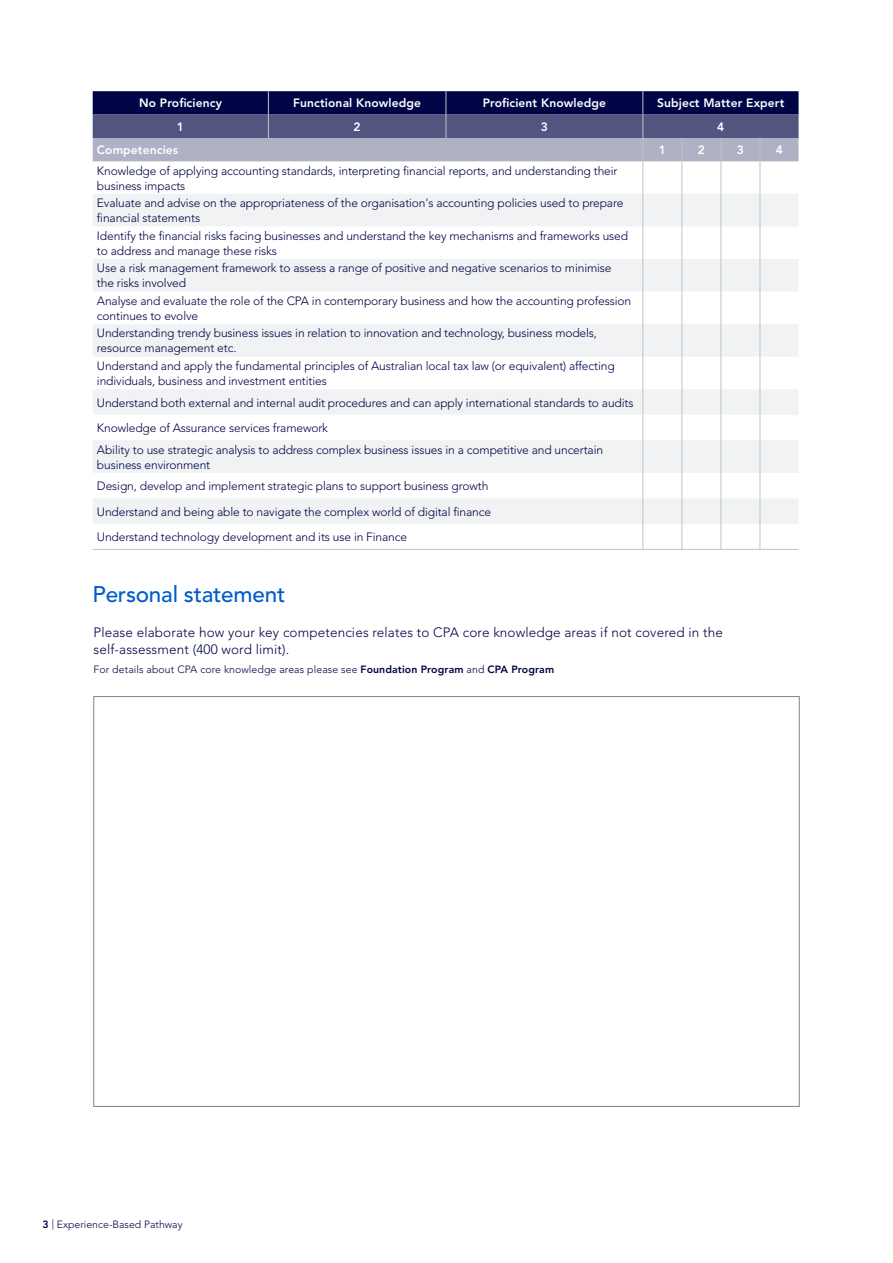
<style>
.page{position:relative;width:893px;height:1263px;background:#fff}
.page>*{position:absolute;margin:0;border:0;box-sizing:border-box;transform-origin:0 0}
.t1{font:500 22.5px "Avenir LT Std";letter-spacing:-.01em;color:#005ccb}
.t2{font:300 13.5px/17.2px "Avenir LT Std";letter-spacing:.01em;color:#010546}
.t3{font:300 12px/15px "Avenir LT Std";letter-spacing:-.01em;color:#010546}
.t4{font:800 12px "Avenir LT Std";letter-spacing:.01em;color:#fff}
.t5{font:300 10.5px "Avenir LT Std";letter-spacing:.01em;color:#010546}
.s1{font-weight:800}
</style>
<div class="page">
<svg style="left:93px;top:194px;width:705px;height:330px;fill:#f0f2f3"></svg>
<svg style="left:93px;top:91px;width:706px;height:70px;background:#565a84"></svg>
<hr style="left:643px;top:161px;width:1px;height:33px;background:#bcc4c7">
<hr style="left:682px;top:161px;width:1px;height:33px;background:#bcc4c7">
<hr style="left:721px;top:161px;width:1px;height:33px;background:#bcc4c7">
<hr style="left:760px;top:161px;width:1px;height:33px;background:#bcc4c7">
<hr style="left:643px;top:226px;width:1px;height:33px;background:#bcc4c7">
<hr style="left:682px;top:226px;width:1px;height:33px;background:#bcc4c7">
<hr style="left:721px;top:226px;width:1px;height:33px;background:#bcc4c7">
<hr style="left:760px;top:226px;width:1px;height:33px;background:#bcc4c7">
<hr style="left:643px;top:291px;width:1px;height:33px;background:#bcc4c7">
<hr style="left:682px;top:291px;width:1px;height:33px;background:#bcc4c7">
<hr style="left:721px;top:291px;width:1px;height:33px;background:#bcc4c7">
<hr style="left:760px;top:291px;width:1px;height:33px;background:#bcc4c7">
<hr style="left:643px;top:357px;width:1px;height:32px;background:#bcc4c7">
<hr style="left:682px;top:357px;width:1px;height:32px;background:#bcc4c7">
<hr style="left:721px;top:357px;width:1px;height:32px;background:#bcc4c7">
<hr style="left:760px;top:357px;width:1px;height:32px;background:#bcc4c7">
<hr style="left:93px;top:549px;width:175px;height:1px;background:#bcc4c7">
<hr style="left:268px;top:549px;width:178px;height:1px;background:#bcc4c7">
<hr style="left:446px;top:549px;width:197px;height:1px;background:#bcc4c7">
<hr style="left:643px;top:549px;width:39px;height:1px;background:#bcc4c7">
<hr style="left:682px;top:549px;width:39px;height:1px;background:#bcc4c7">
<hr style="left:721px;top:549px;width:39px;height:1px;background:#bcc4c7">
<hr style="left:760px;top:549px;width:39px;height:1px;background:#bcc4c7">
<hr style="left:643px;top:194px;width:1px;height:32px;background:#bcc4c7">
<hr style="left:682px;top:194px;width:1px;height:32px;background:#bcc4c7">
<hr style="left:721px;top:194px;width:1px;height:32px;background:#bcc4c7">
<hr style="left:760px;top:194px;width:1px;height:32px;background:#bcc4c7">
<hr style="left:643px;top:259px;width:1px;height:32px;background:#bcc4c7">
<hr style="left:682px;top:259px;width:1px;height:32px;background:#bcc4c7">
<hr style="left:721px;top:259px;width:1px;height:32px;background:#bcc4c7">
<hr style="left:760px;top:259px;width:1px;height:32px;background:#bcc4c7">
<hr style="left:643px;top:324px;width:1px;height:33px;background:#bcc4c7">
<hr style="left:682px;top:324px;width:1px;height:33px;background:#bcc4c7">
<hr style="left:721px;top:324px;width:1px;height:33px;background:#bcc4c7">
<hr style="left:760px;top:324px;width:1px;height:33px;background:#bcc4c7">
<svg style="left:643px;top:389px;width:1px;height:51px"></svg>
<svg style="left:682px;top:389px;width:1px;height:51px"></svg>
<svg style="left:721px;top:389px;width:1px;height:51px"></svg>
<svg style="left:760px;top:389px;width:1px;height:51px"></svg>
<hr style="left:643px;top:440px;width:1px;height:33px;background:#bcc4c7">
<hr style="left:682px;top:440px;width:1px;height:33px;background:#bcc4c7">
<hr style="left:721px;top:440px;width:1px;height:33px;background:#bcc4c7">
<hr style="left:760px;top:440px;width:1px;height:33px;background:#bcc4c7">
<svg style="left:643px;top:473px;width:1px;height:76px"></svg>
<svg style="left:682px;top:473px;width:1px;height:76px"></svg>
<svg style="left:721px;top:473px;width:1px;height:76px"></svg>
<svg style="left:760px;top:473px;width:1px;height:76px"></svg>
<p class="t4" style="left:139px;top:96px;width:84px">No Proficiency</p>
<p class="t4" style="left:293px;top:96px;width:129px">Functional Knowledge</p>
<p class="t4" style="left:483px;top:96px;width:125px">Proficient Knowledge</p>
<p class="t4" style="left:657px;top:96px;width:129px">Subject Matter Expert</p>
<p class="t4" style="left:177px;top:120px;width:9px">1</p>
<p class="t4" style="left:354px;top:120px;width:9px">2</p>
<p class="t4" style="left:541px;top:120px;width:9px">3</p>
<p class="t4" style="left:717px;top:120px;width:9px">4</p>
<p class="t4" style="left:97px;top:143px;width:83px">Competencies</p>
<p class="t4" style="left:659px;top:143px;width:9px">1</p>
<p class="t4" style="left:698px;top:143px;width:9px">2</p>
<p class="t4" style="left:737px;top:143px;width:9px">3</p>
<p class="t4" style="left:776px;top:143px;width:9px">4</p>
<p class="t3" style="left:97px;top:163px;width:522px">Knowledge of applying accounting standards, interpreting financial reports, and understanding their business impacts</p>
<p class="t3" style="left:97px;top:195px;width:528px">Evaluate and advise on the appropriateness of the organisation's accounting policies used to prepare financial statements</p>
<p class="t3" style="left:97px;top:228px;width:533px">Identify the financial risks facing businesses and understand the key mechanisms and frameworks used to address and manage these risks</p>
<p class="t3" style="left:97px;top:261px;width:516px">Use a risk management framework to assess a range of positive and negative scenarios to minimise the risks involved</p>
<p class="t3" style="left:97px;top:293px;width:536px">Analyse and evaluate the role of the CPA in contemporary business and how the accounting profession continues to evolve</p>
<p class="t3" style="left:97px;top:326px;width:502px">Understanding trendy business issues in relation to innovation and technology, business models, resource management etc.</p>
<p class="t3" style="left:97px;top:358px;width:519px">Understand and apply the fundamental principles of Australian local tax law (or equivalent) affecting individuals, business and investment entities</p>
<p class="t3" style="left:97px;top:395px;width:538px">Understand both external and internal audit procedures and can apply international standards to audits</p>
<p class="t3" style="left:97px;top:420px;width:233px">Knowledge of Assurance services framework</p>
<p class="t3" style="left:97px;top:442px;width:508px">Ability to use strategic analysis to address complex business issues in a competitive and uncertain business environment</p>
<p class="t3" style="left:97px;top:479px;width:393px">Design, develop and implement strategic plans to support business growth</p>
<p class="t3" style="left:97px;top:504px;width:396px">Understand and being able to navigate the complex world of digital finance</p>
<p class="t3" style="left:97px;top:530px;width:312px">Understand technology development and its use in Finance</p>
<p class="t1" style="left:93px;top:582px;width:194px">Personal statement</p>
<p class="t2" style="left:94px;top:623px;width:631px">Please elaborate how your key competencies relates to CPA core knowledge areas if not covered in the self-assessment (400 word limit).</p>
<p class="t5" style="left:94px;top:663px;width:462px">For details about CPA core knowledge areas please see <span class="s1">Foundation Program</span> and <span class="s1">CPA Program</span></p>
<p class="t5" style="left:43px;top:1218px;width:142px"><span class="s1">3</span> | Experience-Based Pathway</p>
</div>
